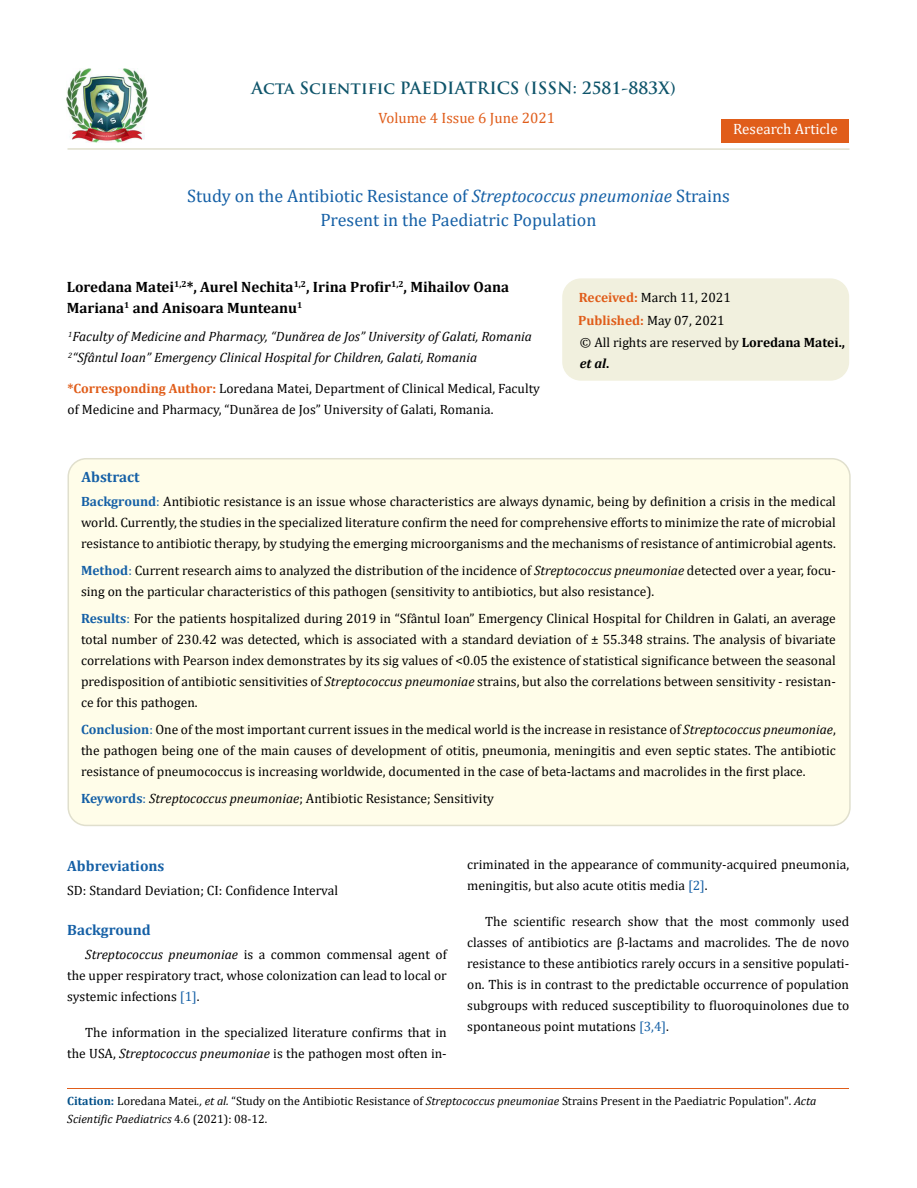
<style>
.page{position:relative;width:917px;height:1188px;background:#fff}
.page>*{position:absolute;margin:0;border:0;box-sizing:border-box;transform-origin:0 0}
.t1{font:18px/24px "Cambria";color:#1560a6;text-align:center}
.t2{font:700 16.5px "Trajan Pro";color:#0e546a}
.t3{font:700 15px/21px "Cambria";color:#000}
.t4{font:700 15px "Cambria";color:#1560a6}
.t5{font:15px "Cambria";color:#e05d1a}
.t6{font:15px "Cambria";color:#fff}
.t7{font:13.5px/21px "Cambria";color:#000}
.t8{font:italic 13.5px/21px "Cambria";color:#000}
.t9{font:12px/18px "Cambria";color:#000}
.s1{font-style:italic}
.s2{font-weight:700;color:#e05d1a}
.s3{font-weight:700}
.s4{font-weight:700;font-style:italic}
.s5{font-weight:700;color:#1560a6}
.s6{color:#1560a6}
.s7{font-weight:700;color:#035089}
</style>
<div class="page">
<img style="left:67px;top:68px;width:80px;height:74px">
<div style="left:721px;top:119px;width:128px;height:23px;background:#e05d1a"></div>
<div style="left:563px;top:279px;width:285px;height:101px;background:#f1f0de;border-radius:18px"></div>
<div style="left:562px;top:278px;width:287px;height:103px;border:2px solid #f1f0de;border-radius:18px"></div>
<div style="left:68px;top:459px;width:781px;height:366px;background:#fffde9;border-radius:18px"></div>
<div style="left:67px;top:458px;width:783px;height:368px;border:2px solid #e0dfcd;border-radius:18px"></div>
<hr style="left:67px;top:1088px;width:782px;height:1px;background:#e05d1a">
<hr style="left:67px;top:148px;width:782px;height:2px;background:#e0dfcd">
<p class="t2" style="left:252px;top:77px;width:425px">Acta Scientific PAEDIATRICS (ISSN: 2581-883X)</p>
<p class="t5" style="left:378px;top:109px;width:178px">Volume 4 Issue 6 June 2021</p>
<p class="t6" style="left:733px;top:120px;width:106px">Research Article</p>
<h1 class="t1" style="left:187px;top:184px;width:544px">Study on the Antibiotic Resistance of <span class="s1">Streptococcus pneumoniae</span> Strains<br>Present in the Paediatric Population</h1>
<p class="t3" style="left:67px;top:276px;width:444px">Loredana Matei<sup>1,2</sup>*, Aurel Nechita<sup>1,2</sup>, Irina Profir<sup>1,2</sup>, Mihailov Oana<br>Mariana<sup>1</sup> and Anisoara Munteanu<sup>1</sup></p>
<p class="t8" style="left:68px;top:326px;width:465px"><sup>1</sup>Faculty of Medicine and Pharmacy, “Dunărea de Jos” University of Galati, Romania<br><sup>2</sup>“Sfântul Ioan” Emergency Clinical Hospital for Children, Galati, Romania</p>
<p class="t7" style="left:67px;top:378px;width:474px"><span class="s2">*Corresponding Author:</span> Loredana Matei, Department of Clinical Medical, Faculty of Medicine and Pharmacy, “Dunărea de Jos” University of Galati, Romania.</p>
<p class="t7" style="left:578px;top:286px;width:154px;line-height:23px"><span class="s2">Received:</span> March 11, 2021<br><span class="s2">Published:</span> May 07, 2021</p>
<p class="t7" style="left:580px;top:332px;width:266px">© All rights are reserved by <span class="s3">Loredana Matei., </span><span class="s4">et al</span><span class="s3">.</span></p>
<p class="t4" style="left:81px;top:466px;width:60px">Abstract</p>
<p class="t7" style="left:81px;top:490px;width:756px;text-align:justify"><span class="s5">Background</span><span class="s6">:</span> Antibiotic resistance is an issue whose characteristics are always dynamic, being by definition a crisis in the medical world. Currently, the studies in the specialized literature confirm the need for comprehensive efforts to minimize the rate of microbial resistance to antibiotic therapy, by studying the emerging microorganisms and the mechanisms of resistance of antimicrobial agents.</p>
<p class="t7" style="left:81px;top:559px;width:756px"><span class="s5">Method</span><span class="s6">:</span> Current research aims to analyzed the distribution of the incidence of <span class="s1">Streptococcus pneumoniae</span> detected over a year, focu&shy;sing on the particular characteristics of this pathogen (sensitivity to antibiotics, but also resistance).</p>
<p class="t7" style="left:81px;top:607px;width:756px;text-align:justify"><span class="s5">Results</span><span class="s6">:</span> For the patients hospitalized during 2019 in “Sfântul Ioan” Emergency Clinical Hospital for Children in Galati, an average total number of 230.42 was detected, which is associated with a standard deviation of ± 55.348 strains. The analysis of bivariate correlations with Pearson index demonstrates by its sig values of &lt;0.05 the existence of statistical significance between the seasonal predisposition of antibiotic sensitivities of <span class="s1">Streptococcus pneumoniae</span> strains, but also the correlations between sensitivity - resistan&shy;ce for this pathogen.</p>
<p class="t7" style="left:81px;top:718px;width:756px;text-align:justify"><span class="s5">Conclusion</span><span class="s6">:</span> One of the most important current issues in the medical world is the increase in resistance of <span class="s1">Streptococcus pneumoniae</span>, the pathogen being one of the main causes of development of otitis, pneumonia, meningitis and even septic states. The antibiotic resistance of pneumococcus is increasing worldwide, documented in the case of beta-lactams and macrolides in the first place.</p>
<p class="t7" style="left:81px;top:787px;width:414px"><span class="s5">Keywords</span><span class="s6">:</span> <span class="s1">Streptococcus pneumoniae</span>; Antibiotic Resistance; Sensitivity</p>
<p class="t4" style="left:67px;top:855px;width:99px">Abbreviations</p>
<p class="t7" style="left:67px;top:880px;width:272px">SD: Standard Deviation; CI: Confidence Interval</p>
<p class="t4" style="left:67px;top:919px;width:85px">Background</p>
<p class="t7" style="left:67px;top:943px;width:381px;text-align:justify;text-indent:18px"><span class="s1">Streptococcus pneumoniae</span> is a common commensal agent of the upper respiratory tract, whose colonization can lead to local or systemic infections <span class="s6">[1]</span>.</p>
<p class="t7" style="left:67px;top:1021px;width:381px;text-align:right">The information in the specialized literature confirms that in the USA, <span class="s1">Streptococcus pneumoniae</span> is the pathogen most often in-</p>
<p class="t7" style="left:467px;top:853px;width:383px">criminated in the appearance of community-acquired pneumonia, meningitis, but also acute otitis media <span class="s6">[2]</span>.</p>
<p class="t7" style="left:467px;top:910px;width:383px;text-align:justify;text-indent:18px">The scientific research show that the most commonly used classes of antibiotics are β-lactams and macrolides. The de novo resistance to these antibiotics rarely occurs in a sensitive populati&shy;on. This is in contrast to the predictable occurrence of population subgroups with reduced susceptibility to fluoroquinolones due to spontaneous point mutations <span class="s6">[3,4]</span>.</p>
<p class="t9" style="left:67px;top:1092px;width:750px"><span class="s7">Citation:</span> Loredana Matei<span class="s1">., et al.</span> “Study on the Antibiotic Resistance of <span class="s1">Streptococcus pneumoniae</span> Strains Present in the Paediatric Population". <span class="s1">Acta<br>Scientific Paediatrics</span> 4.6 (2021): 08-12.</p>
</div>
